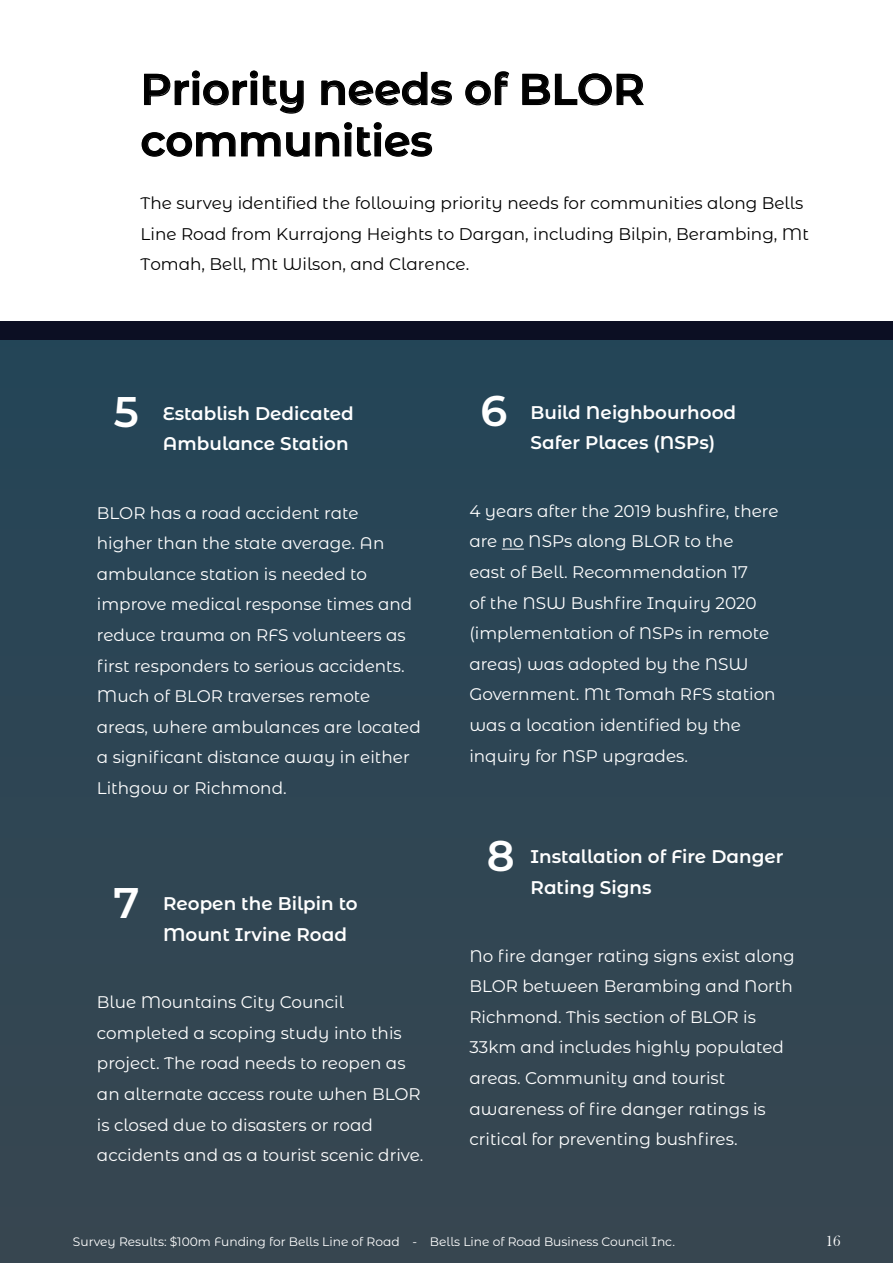
<style>
.page{position:relative;width:893px;height:1263px;background:#fff}
.page>*{position:absolute;margin:0;border:0;box-sizing:border-box;transform-origin:0 0}
.t1{font:600 42.9px/51.4px "Montserrat Alternates";color:#000}
.t2{font:600 42.9px "Montserrat Alternates";color:#fff}
.t3{font:600 18.3px/30.6px "Montserrat Alternates";color:#fff}
.t4{font:16.8px/30.6px "Montserrat Alternates";color:#fff}
.t5{font:16.8px/30.6px "Montserrat Alternates";color:#000}
.t6{font:15.3px "Bask Old Face";color:#fff}
.t7{font:12.3px "Montserrat Alternates";color:#fff}
</style>
<div class="page">
<div style="left:0;top:321px;width:893px;height:942px;background:#0c0f23"></div>
<div style="left:0;top:341px;width:893px;height:922px;background:#2f4654"></div>
<svg style="left:144px;top:70px;width:160px;height:44px"></svg>
<svg style="left:321px;top:72px;width:131px;height:34px"></svg>
<svg style="left:465px;top:71px;width:45px;height:35px"></svg>
<svg style="left:522px;top:73px;width:122px;height:33px"></svg>
<svg style="left:141px;top:122px;width:292px;height:35px"></svg>
<svg style="left:502px;top:549px;width:22px;height:1px"></svg>
<h1 class="t1" style="left:141px;top:62px;width:505px">Priority needs of BLOR communities</h1>
<p class="t5" style="left:141px;top:187px;width:670px">The survey identified the following priority needs for communities along Bells<br>Line Road from Kurrajong Heights to Dargan, including Bilpin, Berambing, Mt<br>Tomah, Bell, Mt Wilson, and Clarence.</p>
<h1 class="t2" style="left:114px;top:381px;width:27px">5</h1>
<h1 class="t2" style="left:481px;top:381px;width:28px">6</h1>
<p class="t3" style="left:163px;top:397px;width:192px">Establish Dedicated<br>Ambulance Station</p>
<p class="t3" style="left:530px;top:396px;width:207px">Build Neighbourhood<br>Safer Places (NSPs)</p>
<p class="t4" style="left:97px;top:497px;width:325px">BLOR has a road accident rate<br>higher than the state average. An ambulance station is needed to improve medical response times and reduce trauma on RFS volunteers as first responders to serious accidents.<br>Much of BLOR traverses remote areas, where ambulances are located a significant distance away in either<br>Lithgow or Richmond.</p>
<p class="t4" style="left:469px;top:495px;width:311px">4 years after the 2019 bushfire, there are no NSPs along BLOR to the<br>east of Bell. Recommendation 17<br>of the NSW Bushfire Inquiry 2020 (implementation of NSPs in remote areas) was adopted by the NSW<br>Government. Mt Tomah RFS station was a location identified by the inquiry for NSP upgrades.</p>
<h1 class="t2" style="left:113px;top:872px;width:28px">7</h1>
<p class="t3" style="left:163px;top:887px;width:196px">Reopen the Bilpin to<br>Mount Irvine Road</p>
<p class="t4" style="left:97px;top:986px;width:328px">Blue Mountains City Council completed a scoping study into this project. The road needs to reopen as an alternate access route when BLOR is closed due to disasters or road accidents and as a tourist scenic drive.</p>
<h1 class="t2" style="left:487px;top:825px;width:29px">8</h1>
<p class="t3" style="left:531px;top:841px;width:255px">Installation of Fire Danger<br>Rating Signs</p>
<p class="t4" style="left:469px;top:940px;width:327px">No fire danger rating signs exist along BLOR between Berambing and North Richmond. This section of BLOR is 33km and includes highly populated areas. Community and tourist awareness of fire danger ratings is critical for preventing bushfires.</p>
<p class="t7" style="left:73px;top:1233px;width:604px">Survey Results: $100m Funding for Bells Line of Road - Bells Line of Road Business Council Inc.</p>
<p class="t6" style="left:826px;top:1232px;width:17px">16</p>
</div>
